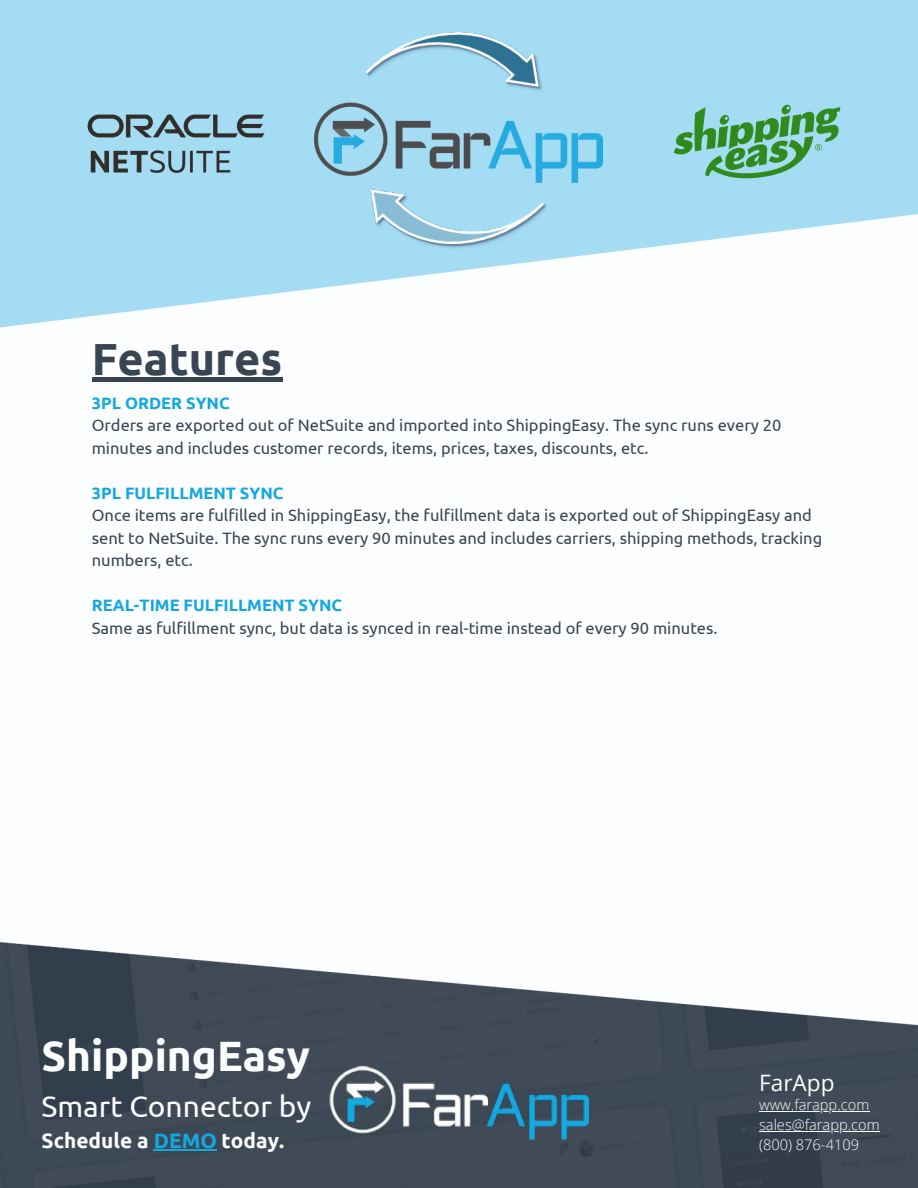
<style>
.page{position:relative;width:918px;height:1188px;background:#fff}
.page>*{position:absolute;margin:0;border:0;box-sizing:border-box;transform-origin:0 0}
.t1{font:700 45px "Ubuntu";color:#3a4553}
.t2{font:700 42.45px "Ubuntu";color:#fdfeff}
.t3{font:30px "Ubuntu";color:#fdfeff}
.t4{font:22.65px "Open Sans";color:#fdfeff}
.t5{font:700 20.85px "Ubuntu";color:#fdfeff}
.t6{font:16.5px/22.5px "Ubuntu";color:#3a4553}
.t7{font:700 16.5px "Ubuntu";color:#14a7e0}
.t8{font:300 14.7px "Open Sans";color:#fdfeff}
.s1{color:#14a7e0}
</style>
<div class="page">
<img style="left:0;top:943px;width:918px;height:245px">
<img style="left:329px;top:1067px;width:259px;height:73px">
<svg style="left:0;top:0;width:918px;height:328px;fill:#a3dcf3"></svg>
<img style="left:72px;top:95px;width:210px;height:96px">
<img style="left:357px;top:0;width:204px;height:307px">
<img style="left:315px;top:95px;width:288px;height:96px">
<img style="left:649px;top:82px;width:220px;height:117px">
<hr style="left:92px;top:378px;width:190px;height:4px;background:#3a4553">
<hr style="left:154px;top:1149px;width:63px;height:1px;background:#14a7e0">
<hr style="left:759px;top:1111px;width:110px;height:1px;background:#fdfeff">
<hr style="left:759px;top:1131px;width:121px;height:1px;background:#fdfeff">
<p class="t1" style="left:92px;top:333px;width:192px">Features</p>
<p class="t7" style="left:92px;top:393px;width:139px">3PL ORDER SYNC</p>
<p class="t6" style="left:92px;top:414px;width:691px">Orders are exported out of NetSuite and imported into ShippingEasy. The sync runs every 20 minutes and includes customer records, items, prices, taxes, discounts, etc.</p>
<p class="t7" style="left:92px;top:483px;width:193px">3PL FULFILLMENT SYNC</p>
<p class="t6" style="left:92px;top:504px;width:732px">Once items are fulfilled in ShippingEasy, the fulfillment data is exported out of ShippingEasy and sent to NetSuite. The sync runs every 90 minutes and includes carriers, shipping methods, tracking numbers, etc.</p>
<p class="t7" style="left:92px;top:596px;width:252px">REAL-TIME FULFILLMENT SYNC</p>
<p class="t6" style="left:92px;top:616px;width:627px">Same as fulfillment sync, but data is synced in real-time instead of every 90 minutes.</p>
<p class="t2" style="left:42px;top:1031px;width:270px">ShippingEasy</p>
<p class="t3" style="left:42px;top:1089px;width:271px">Smart Connector by</p>
<p class="t5" style="left:42px;top:1128px;width:244px">Schedule a <span class="s1">DEMO</span> today.</p>
<p class="t4" style="left:759px;top:1066px;width:77px">FarApp</p>
<p class="t8" style="left:759px;top:1094px;width:112px">www.farapp.com</p>
<p class="t8" style="left:759px;top:1114px;width:122px">sales@farapp.com</p>
<p class="t8" style="left:759px;top:1134px;width:101px">(800) 876-4109</p>
</div>
